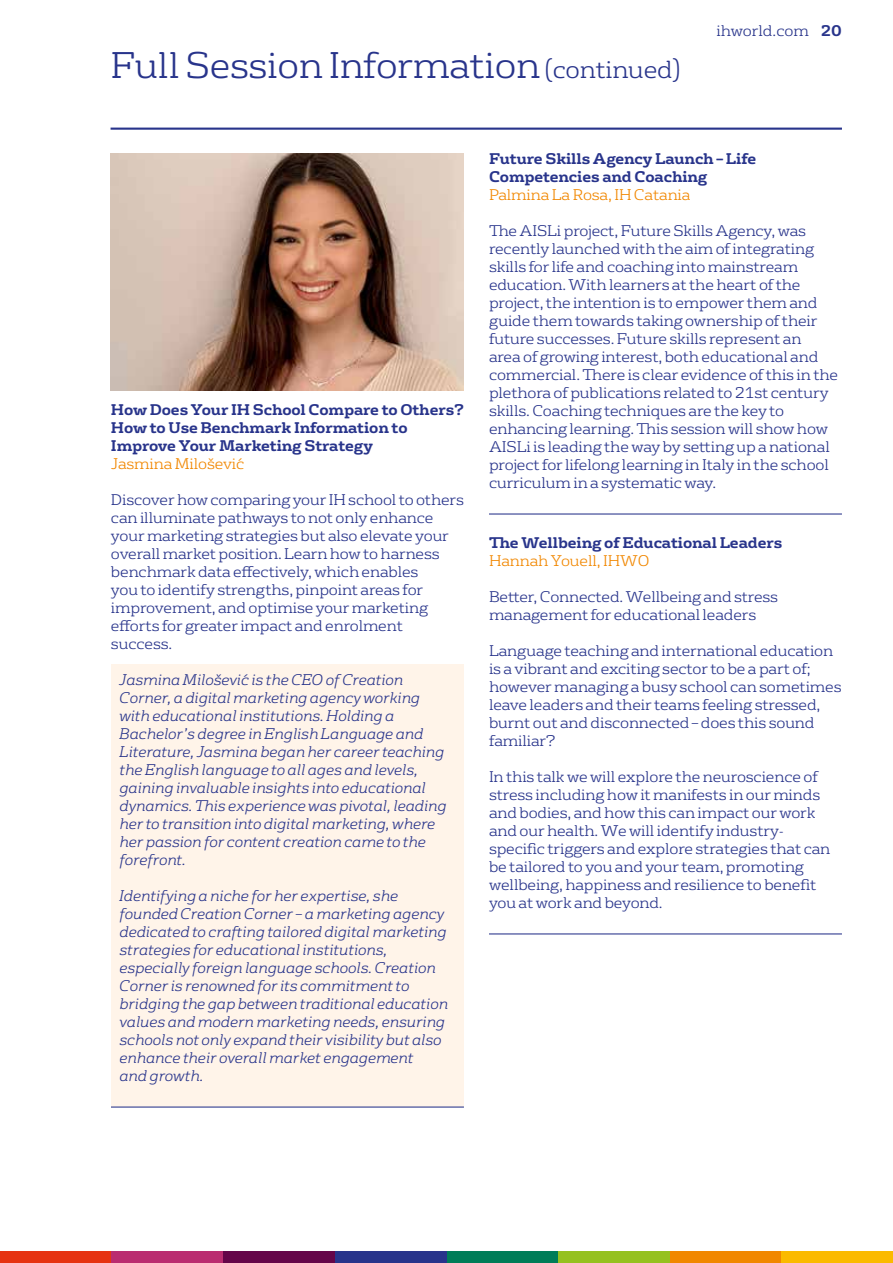
<style>
.page{position:relative;width:893px;height:1263px;background:#fff}
.page>*{position:absolute;margin:0;border:0;box-sizing:border-box;transform-origin:0 0}
.t1{font:300 36px "FS Rufus";letter-spacing:-.01em;color:#28348b}
.t2{font:300 15px/18px "FS Rufus";letter-spacing:-.01em;color:#28348b}
.t3{font:italic 300 15px/18px "FS Rufus";letter-spacing:-.01em;color:#28348b}
.t4{font:700 15px/18px "FS Rufus";letter-spacing:-.01em;color:#28348b}
.t5{font:300 15px "FS Rufus";letter-spacing:-.01em;color:#f18700}
.s1{font-size:24px}
.s2{font-weight:700}
</style>
<div class="page">
<div style="left:0;top:1251px;width:112px;height:12px;background:#e63312"></div>
<div style="left:446px;top:1251px;width:112px;height:12px;background:#007d58"></div>
<div style="left:112px;top:1251px;width:111px;height:12px;background:#ba2c70"></div>
<div style="left:558px;top:1251px;width:112px;height:12px;background:#95c11f"></div>
<div style="left:223px;top:1251px;width:112px;height:12px;background:#650549"></div>
<div style="left:670px;top:1251px;width:111px;height:12px;background:#f18700"></div>
<div style="left:335px;top:1251px;width:111px;height:12px;background:#28348b"></div>
<div style="left:781px;top:1251px;width:112px;height:12px;background:#fbba00"></div>
<div style="left:111px;top:665px;width:352px;height:442px;background:#fff4e9"></div>
<hr style="left:111px;top:128px;width:731px;height:2px;background:#28348b">
<img style="left:111px;top:153px;width:352px;height:238px">
<hr style="left:111px;top:1106px;width:353px;height:1px;background:#28348b">
<hr style="left:489px;top:513px;width:353px;height:1px;background:#28348b">
<hr style="left:489px;top:933px;width:353px;height:1px;background:#28348b">
<h1 class="t1" style="left:111px;top:37px;width:572px">Full Session Information <span class="s1">(continued)</span></h1>
<p class="t2" style="left:716px;top:20px;width:127px">ihworld.com <span class="s2">20</span></p>
<p class="t4" style="left:111px;top:400px;width:354px">How Does Your IH School Compare to Others?<br>How to Use Benchmark Information to<br>Improve Your Marketing Strategy</p>
<p class="t5" style="left:111px;top:452px;width:135px">Jasmina Milošević</p>
<p class="t2" style="left:111px;top:490px;width:354px">Discover how comparing your IH school to others can illuminate pathways to not only enhance your marketing strategies but also elevate your overall market position. Learn how to harness benchmark data effectively, which enables<br>you to identify strengths, pinpoint areas for improvement, and optimise your marketing efforts for greater impact and enrolment success.</p>
<p class="t3" style="left:119px;top:669px;width:329px">Jasmina Milošević is the CEO of Creation Corner, a digital marketing agency working with educational institutions. Holding a Bachelor’s degree in English Language and Literature, Jasmina began her career teaching the English language to all ages and levels, gaining invaluable insights into educational dynamics. This experience was pivotal, leading her to transition into digital marketing, where her passion for content creation came to the forefront.</p>
<p class="t3" style="left:119px;top:885px;width:330px">Identifying a niche for her expertise, she founded Creation Corner – a marketing agency dedicated to crafting tailored digital marketing strategies for educational institutions, especially foreign language schools. Creation Corner is renowned for its commitment to bridging the gap between traditional education values and modern marketing needs, ensuring schools not only expand their visibility but also enhance their overall market engagement<br>and growth.</p>
<p class="t4" style="left:489px;top:149px;width:269px">Future Skills Agency Launch – Life<br>Competencies and Coaching</p>
<p class="t5" style="left:489px;top:183px;width:203px">Palmina La Rosa, IH Catania</p>
<p class="t2" style="left:489px;top:221px;width:351px">The AISLi project, Future Skills Agency, was recently launched with the aim of integrating skills for life and coaching into mainstream education. With learners at the heart of the project, the intention is to empower them and guide them towards taking ownership of their future successes. Future skills represent an<br>area of growing interest, both educational and commercial. There is clear evidence of this in the plethora of publications related to 21st century skills. Coaching techniques are the key to enhancing learning. This session will show how AISLi is leading the way by setting up a national project for lifelong learning in Italy in the school curriculum in a systematic way.</p>
<p class="t4" style="left:489px;top:532px;width:295px">The Wellbeing of Educational Leaders</p>
<p class="t5" style="left:489px;top:549px;width:162px">Hannah Youell, IHWO</p>
<p class="t2" style="left:489px;top:586px;width:291px">Better, Connected. Wellbeing and stress management for educational leaders</p>
<p class="t2" style="left:489px;top:640px;width:354px">Language teaching and international education is a vibrant and exciting sector to be a part of; however managing a busy school can sometimes leave leaders and their teams feeling stressed, burnt out and disconnected – does this sound familiar?</p>
<p class="t2" style="left:489px;top:766px;width:343px">In this talk we will explore the neuroscience of stress including how it manifests in our minds and bodies, and how this can impact our work and our health. We will identify industry&shy;specific triggers and explore strategies that can be tailored to you and your team, promoting wellbeing, happiness and resilience to benefit you at work and beyond.</p>
</div>
